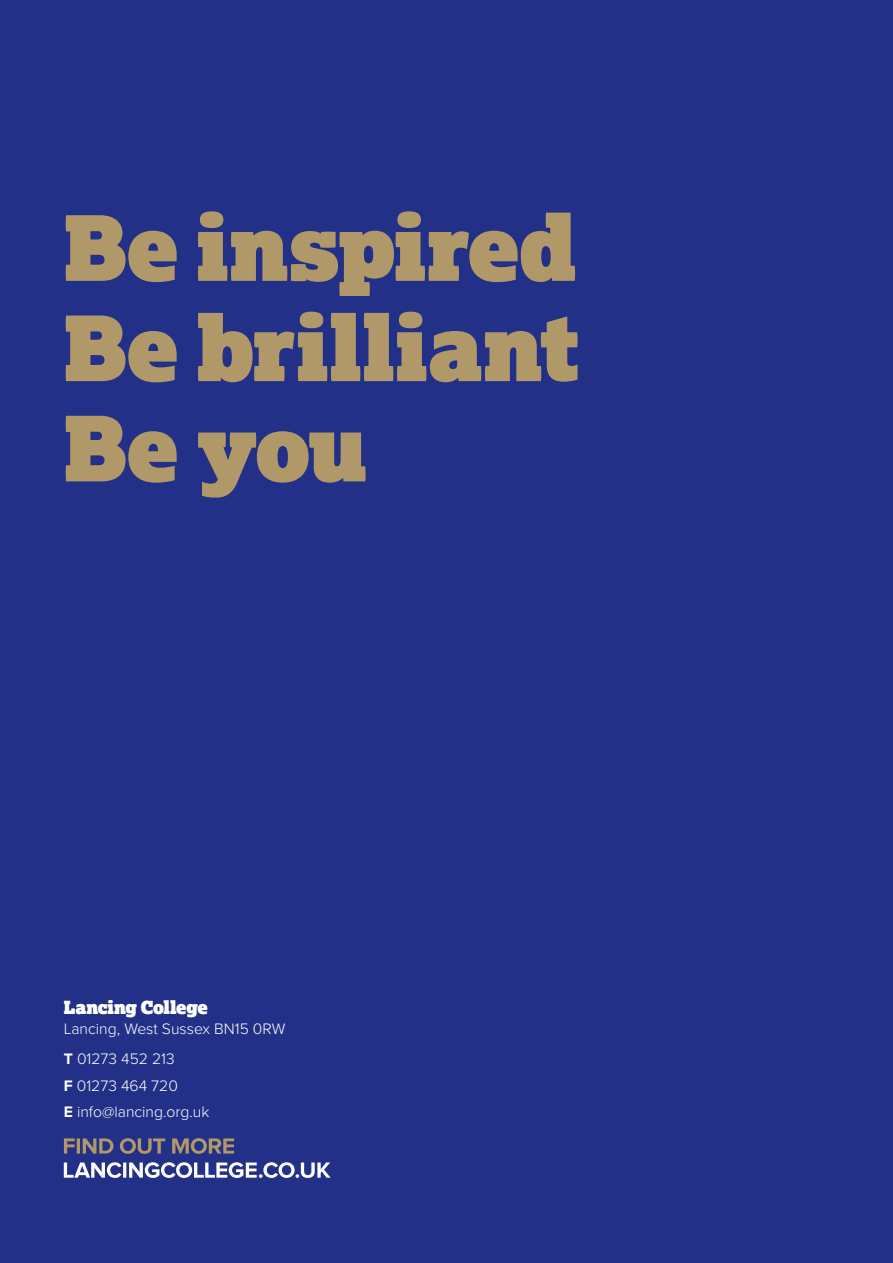
<style>
.page{position:relative;width:893px;height:1263px;background:#223187}
.page>*{position:absolute;margin:0;border:0;box-sizing:border-box;transform-origin:0 0}
.t1{font:90px/100.2px "Lexia Advertising";color:#b09869;text-align:justify}
.t2{font:18px "Lexia Advertising";color:#fff}
.t3{font:300 15.75px/30.5px "Proxima Nova";color:#fff}
.s1{font-weight:700}
</style>
<div class="page">
<svg style="left:64px;top:1162px;width:267px;height:16px"></svg>
<svg style="left:64px;top:1138px;width:170px;height:16px"></svg>
<h1 class="t1" style="left:64px;top:195px;width:517px">Be inspired Be brilliant Be you</h1>
<p class="t2" style="left:64px;top:996px;width:146px">Lancing College</p>
<p class="t3" style="left:64px;top:1012px;width:223px">Lancing, West Sussex BN15 0RW<br><span class="s1">T</span> 01273 452 213</p>
<p class="t3" style="left:64px;top:1071px;width:147px;line-height:26.2px"><span class="s1">F</span> 01273 464 720<br><span class="s1">E</span> info@lancing.org.uk</p>
</div>
